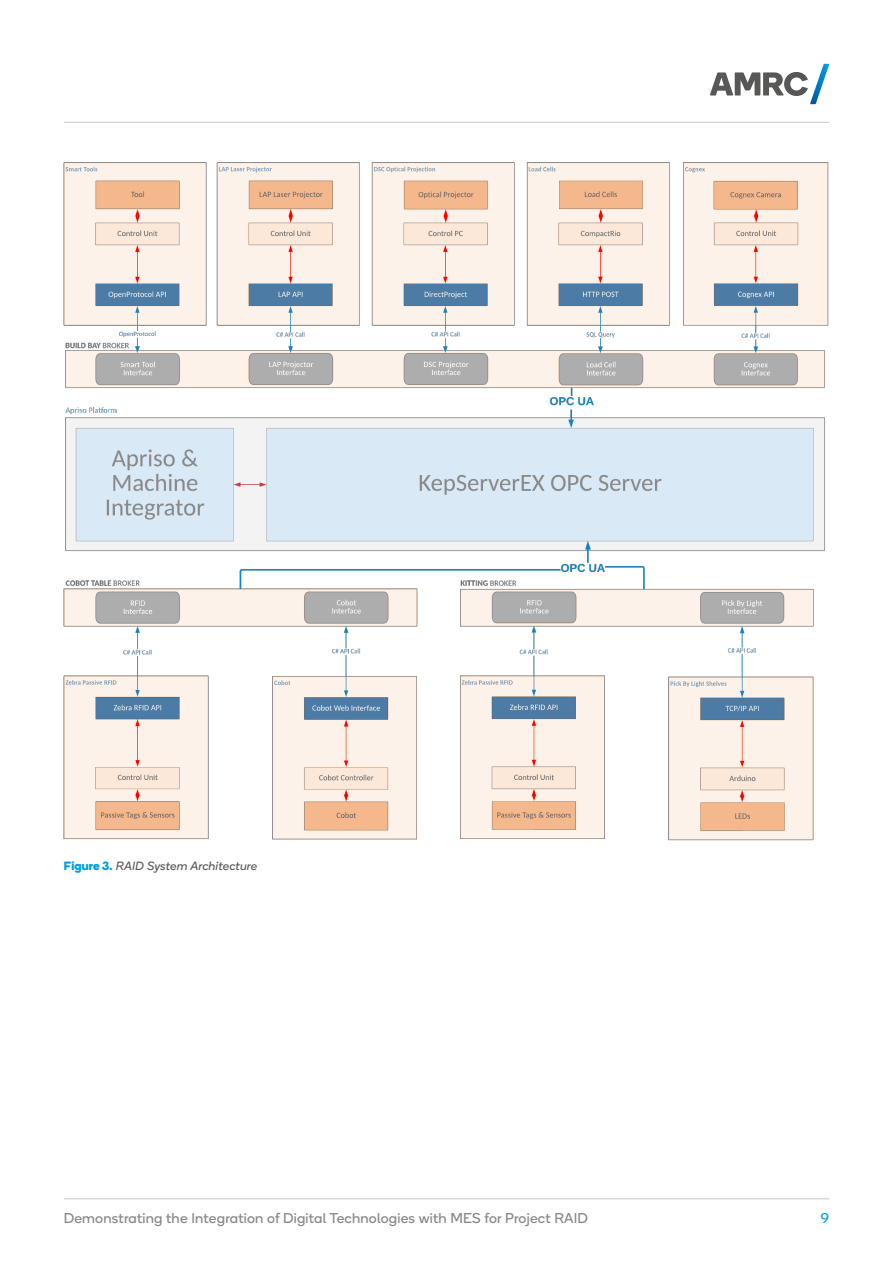
<style>
.page{position:relative;width:893px;height:1263px;background:#fff}
.page>*{position:absolute;margin:0;border:0;box-sizing:border-box;transform-origin:0 0}
.t1{font:14.25px "Boing";letter-spacing:.015em;color:#878787}
.t2{font:14.25px "Boing";color:#009fe3}
.t3{font:italic 12px "Boing";letter-spacing:.015em;color:#575756}
.s1{font-weight:700;font-style:normal;color:#009fe3}
</style>
<div class="page">
<img style="left:63px;top:162px;width:766px;height:679px">
<svg style="left:710px;top:64px;width:119px;height:40px"></svg>
<hr style="left:64px;top:1198px;width:765px;height:1px;background:#c6c6c6">
<hr style="left:64px;top:122px;width:765px;height:1px;background:#c6c6c6">
<p class="t3" style="left:64px;top:858px;width:195px"><span class="s1">Figure 3.</span> RAID System Architecture</p>
<p class="t1" style="left:64px;top:1208px;width:526px">Demonstrating the Integration of Digital Technologies with MES for Project RAID</p>
<p class="t2" style="left:821px;top:1208px;width:10px">9</p>
</div>
